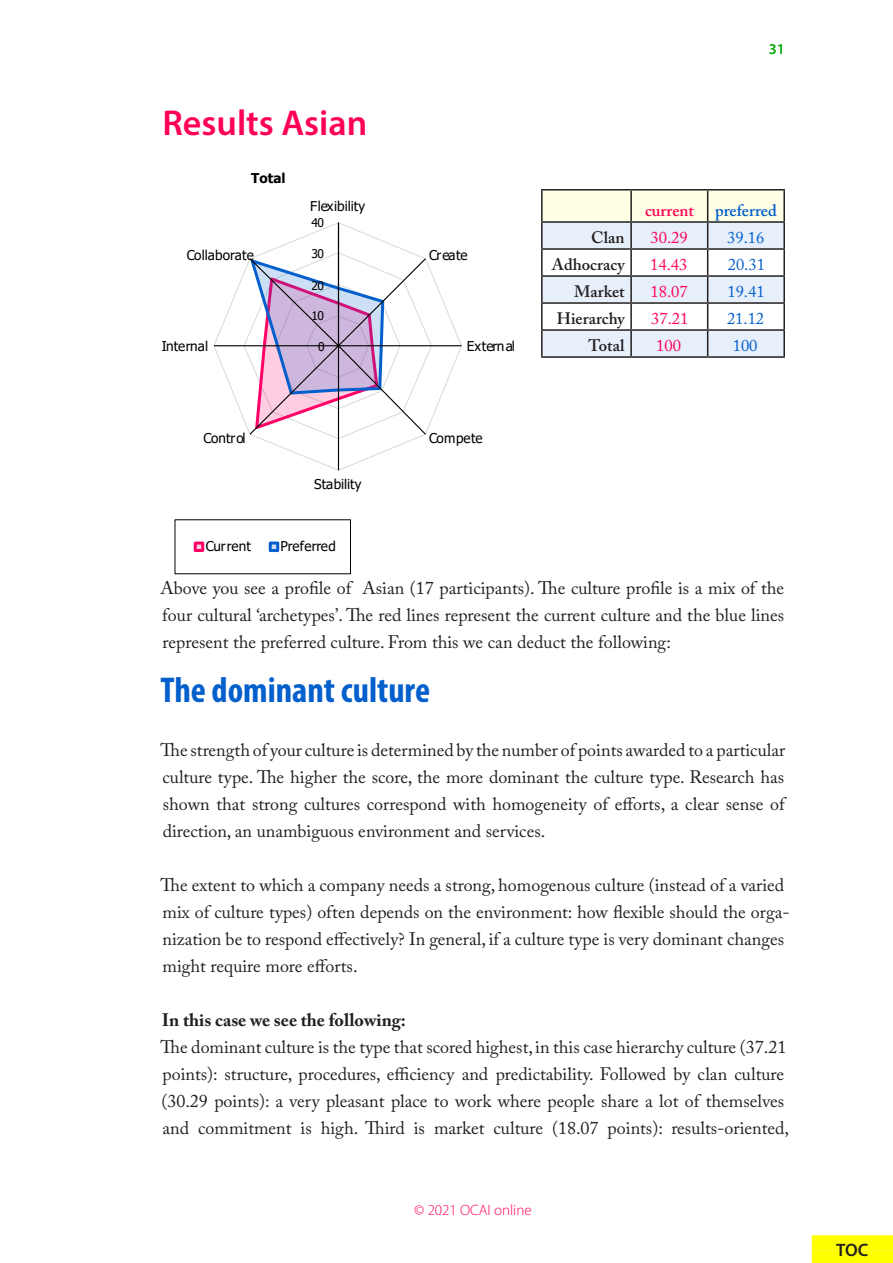
<style>
.page{position:relative;width:893px;height:1263px;background:#fff}
.page>*{position:absolute;margin:0;border:0;box-sizing:border-box;transform-origin:0 0}
.Head_1{font:700 condensed 36px "Myriad Pro";color:#035fcc}
.Chapter_Title{font:600 36px "Myriad Pro";color:#ff0056}
.Body{font:18px/27px "Adobe Caslon Pro";color:#231f20;text-align:justify}
.Body-2{font:700 18px "Adobe Caslon Pro";color:#231f20}
.Sidebar{font:600 18px "Myriad Pro";color:#231f20}
.Body_Align_right_cul{font:600 16.5px "Adobe Caslon Pro";color:#231f20}
.Body_Small_Align_Cen{font:16.5px "Adobe Caslon Pro";color:#ff0056}
.Body_Small_Align_Cen-2{font:16.5px "Adobe Caslon Pro";color:#035fcc}
.Body_Small_Align_Cen-3{font:600 16.5px "Adobe Caslon Pro";color:#035fcc}
.Body_Small_Align_Cen-4{font:600 16.5px "Adobe Caslon Pro";color:#ff0056}
.Body_Align_center{font:16.5px "Adobe Caslon Pro";color:#ff0056}
.Body_Align_center-2{font:16.5px "Adobe Caslon Pro";color:#035fcc}
.Footer_Center{font:300 15px "Myriad Pro";color:#ff0056}
.Header_Right{font:600 15px "Myriad Pro";color:#00a800}
.t1{font:13.5px "Tahoma";color:#000}
.t2{font:700 13.5px "Tahoma";color:#000}
.t3{font:12px "Tahoma";letter-spacing:-.045em;color:#000}
</style>
<div class="page">
<svg style="left:213px;top:222px;width:249px;height:249px"></svg>
<div style="left:195px;top:543px;width:8px;height:7px;background:#ffcde1"></div>
<div style="left:194px;top:541px;width:10px;height:11px;border:3px solid #ff0067"></div>
<div style="left:270px;top:543px;width:8px;height:7px;background:#cddff5"></div>
<div style="left:269px;top:541px;width:10px;height:11px;border:3px solid #035fcc"></div>
<div style="left:812px;top:1235px;width:81px;height:15px;background:#ff0"></div>
<div style="left:812px;top:1250px;width:81px;height:13px;background:#ff0"></div>
<hr style="left:541px;top:189px;width:90px;height:2px;background:#231f20">
<hr style="left:541px;top:191px;width:2px;height:30px;background:#231f20">
<hr style="left:631px;top:189px;width:77px;height:2px;background:#231f20">
<hr style="left:708px;top:189px;width:77px;height:2px;background:#231f20">
<hr style="left:783px;top:191px;width:2px;height:30px;background:#231f20">
<hr style="left:541px;top:221px;width:90px;height:2px;background:#231f20">
<hr style="left:541px;top:223px;width:2px;height:25px;background:#231f20">
<hr style="left:708px;top:221px;width:77px;height:2px;background:#231f20">
<hr style="left:783px;top:223px;width:2px;height:25px;background:#231f20">
<hr style="left:541px;top:248px;width:90px;height:2px;background:#231f20">
<hr style="left:541px;top:250px;width:2px;height:25px;background:#231f20">
<hr style="left:708px;top:248px;width:77px;height:2px;background:#231f20">
<hr style="left:783px;top:250px;width:2px;height:25px;background:#231f20">
<hr style="left:541px;top:275px;width:90px;height:2px;background:#231f20">
<hr style="left:541px;top:277px;width:2px;height:25px;background:#231f20">
<hr style="left:708px;top:275px;width:77px;height:2px;background:#231f20">
<hr style="left:783px;top:277px;width:2px;height:25px;background:#231f20">
<hr style="left:541px;top:302px;width:90px;height:2px;background:#231f20">
<hr style="left:541px;top:304px;width:2px;height:25px;background:#231f20">
<hr style="left:708px;top:302px;width:77px;height:2px;background:#231f20">
<hr style="left:783px;top:304px;width:2px;height:25px;background:#231f20">
<hr style="left:541px;top:329px;width:90px;height:2px;background:#231f20">
<hr style="left:541px;top:331px;width:2px;height:25px;background:#231f20">
<hr style="left:708px;top:329px;width:77px;height:2px;background:#231f20">
<svg style="left:542px;top:190px;width:242px;height:166px"></svg>
<hr style="left:783px;top:331px;width:2px;height:25px;background:#231f20">
<hr style="left:541px;top:356px;width:90px;height:2px;background:#231f20">
<hr style="left:631px;top:356px;width:77px;height:2px;background:#231f20">
<hr style="left:708px;top:356px;width:77px;height:2px;background:#231f20">
<p class="Chapter_Title" style="left:162px;top:100px;width:206px">Results Asian</p>
<p class="t2" style="left:251px;top:169px;width:36px">Total</p>
<p class="t1" style="left:187px;top:246px;width:69px">Collaborate</p>
<p class="t1" style="left:162px;top:337px;width:48px">Internal</p>
<p class="t1" style="left:310px;top:198px;width:56px">Flexibility</p>
<p class="t3" style="left:312px;top:214px;width:14px">40</p>
<p class="t3" style="left:312px;top:246px;width:14px">30</p>
<p class="t3" style="left:312px;top:277px;width:14px">20</p>
<p class="t3" style="left:312px;top:307px;width:14px">10</p>
<p class="t3" style="left:318px;top:339px;width:8px">0</p>
<p class="t1" style="left:204px;top:429px;width:44px">Control</p>
<p class="t1" style="left:314px;top:475px;width:49px">Stability</p>
<p class="t1" style="left:206px;top:537px;width:47px">Current</p>
<p class="t1" style="left:280px;top:537px;width:57px">Preferred</p>
<p class="Header_Right" style="left:769px;top:39px;width:18px">31</p>
<p class="t1" style="left:429px;top:246px;width:40px">Create</p>
<p class="t1" style="left:467px;top:337px;width:50px">Extern al</p>
<p class="t1" style="left:429px;top:429px;width:55px">Compete</p>
<p class="Body_Small_Align_Cen-4" style="left:645px;top:201px;width:50px">current</p>
<p class="Body_Small_Align_Cen-3" style="left:715px;top:201px;width:63px">preferred</p>
<p class="Body_Align_right_cul" style="left:591px;top:228px;width:35px">Clan</p>
<p class="Body_Small_Align_Cen" style="left:650px;top:228px;width:39px">30.29</p>
<p class="Body_Small_Align_Cen-2" style="left:727px;top:228px;width:39px">39.16</p>
<p class="Body_Align_right_cul" style="left:552px;top:255px;width:74px">Adhocracy</p>
<p class="Body_Small_Align_Cen" style="left:650px;top:255px;width:39px">14.43</p>
<p class="Body_Small_Align_Cen-2" style="left:728px;top:255px;width:39px">20.31</p>
<p class="Body_Align_right_cul" style="left:574px;top:282px;width:52px">Market</p>
<p class="Body_Small_Align_Cen" style="left:651px;top:282px;width:39px">18.07</p>
<p class="Body_Small_Align_Cen-2" style="left:727px;top:282px;width:39px">19.41</p>
<p class="Body_Align_right_cul" style="left:557px;top:309px;width:69px">Hierarchy</p>
<p class="Body_Small_Align_Cen" style="left:651px;top:309px;width:39px">37.21</p>
<p class="Body_Small_Align_Cen-2" style="left:727px;top:309px;width:39px">21.12</p>
<p class="Body_Align_right_cul" style="left:588px;top:336px;width:37px">Total</p>
<p class="Body_Align_center" style="left:656px;top:336px;width:26px">100</p>
<p class="Body_Align_center-2" style="left:733px;top:336px;width:26px">100</p>
<p class="Body" style="left:160px;top:574px;width:625px">Above you see a profile of Asian (17 participants). The culture profile is a mix of the four cultural ‘archetypes’. The red lines represent the current culture and the blue lines represent the preferred culture. From this we can deduct the following:</p>
<p class="Head_1" style="left:160px;top:668px;width:271px">The dominant culture</p>
<p class="Body" style="left:161px;top:736px;width:626px">The strength of your culture is determined by the number of points awarded to a particular culture type. The higher the score, the more dominant the culture type. Research has shown that strong cultures correspond with homogeneity of efforts, a clear sense of direction, an unambiguous environment and services.</p>
<p class="Body" style="left:161px;top:871px;width:631px;text-align:left">The extent to which a company needs a strong, homogenous culture (instead of a varied mix of culture types) often depends on the environment: how flexible should the orga&shy;nization be to respond effectively? In general, if a culture type is very dominant changes might require more efforts.</p>
<p class="Body-2" style="left:162px;top:1009px;width:246px">In this case we see the following:</p>
<p class="Body" style="left:161px;top:1033px;width:630px;text-align:left">The dominant culture is the type that scored highest, in this case hierarchy culture (37.21 points): structure, procedures, efficiency and predictability. Followed by clan culture (30.29 points): a very pleasant place to work where people share a lot of themselves and commitment is high. Third is market culture (18.07 points): results-oriented,</p>
<p class="Footer_Center" style="left:414px;top:1202px;width:119px">© 2021 OCAI online</p>
<p class="Sidebar" style="left:836px;top:1239px;width:34px">TOC</p>
</div>
